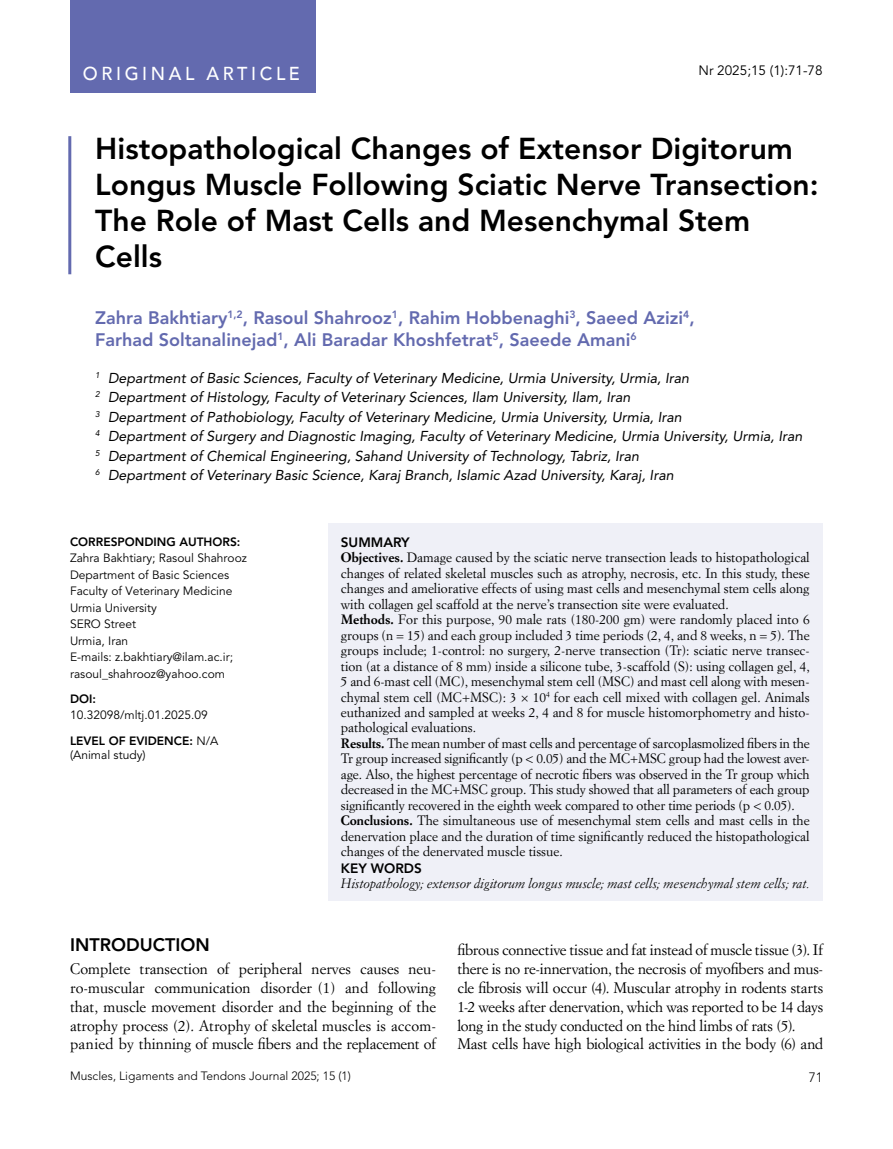
<style>
.page{position:relative;width:893px;height:1149px;background:#fff}
.page>*{position:absolute;margin:0;border:0;box-sizing:border-box;transform-origin:0 0}
.t1{font:800 30px/36px "Avenir LT Std";color:#000}
.t2{font:500 18.75px "Avenir";letter-spacing:.2em;color:#fff;scale:.96 1}
.t3{font:800 18px/22.5px "Avenir LT Std";color:#636aaf}
.t4{font:800 18px "Avenir LT Std";color:#000}
.t5{font:15px/18.8px "Simoncini Garamond Std";letter-spacing:-.015em;color:#000;text-align:justify}
.t6{font:italic 14.25px/19.5px "Avenir LT Std";color:#000}
.t7{font:13.5px "Avenir LT Std";color:#000}
.t8{font:800 13.5px "Avenir LT Std";color:#000}
.t9{font:300 13.5px "Avenir LT Std";color:#000}
.t10{font:13.35px/15.5px "Simoncini Garamond Std";color:#000}
.t11{font:italic 13.35px "Simoncini Garamond Std";letter-spacing:-.01em;color:#000}
.t12{font:12px/16.5px "Avenir LT Std";color:#000}
.t13{font:300 12px "Avenir LT Std";color:#000}
.t14{font:800 12px "Avenir LT Std";color:#000}
.s1{font-weight:800}
.s2{font-weight:700}
</style>
<div class="page">
<div style="left:70px;top:0;width:245px;height:92px;background:#636aaf"></div>
<div style="left:328px;top:523px;width:494px;height:377px;background:#eff0f7"></div>
<hr style="left:68px;top:136px;width:3px;height:138px;background:#636aaf">
<h2 class="t2" style="left:83px;top:57px;width:228px">ORIGINAL ARTICLE</h2>
<p class="t7" style="left:699px;top:63px;width:126px">Nr 2025;15 (1):71-78</p>
<h1 class="t1" style="left:95px;top:130px;width:725px">Histopathological Changes of Extensor Digitorum Longus Muscle Following Sciatic Nerve Transection:<br>The Role of Mast Cells and Mesenchymal Stem Cells</h1>
<h3 class="t3" style="left:95px;top:306px;width:601px">Zahra Bakhtiary<sup>1,2</sup>, Rasoul Shahrooz<sup>1</sup>, Rahim Hobbenaghi<sup>3</sup>, Saeed Azizi<sup>4</sup>,<br>Farhad Soltanalinejad<sup>1</sup>, Ali Baradar Khoshfetrat<sup>5</sup>, Saeede Amani<sup>6</sup></h3>
<p class="t6" style="left:95px;top:368px;width:709px"><sup>1</sup> Department of Basic Sciences, Faculty of Veterinary Medicine, Urmia University, Urmia, Iran<br><sup>2</sup> Department of Histology, Faculty of Veterinary Sciences, Ilam University, Ilam, Iran<br><sup>3</sup> Department of Pathobiology, Faculty of Veterinary Medicine, Urmia University, Urmia, Iran<br><sup>4</sup> Department of Surgery and Diagnostic Imaging, Faculty of Veterinary Medicine, Urmia University, Urmia, Iran <sup>5</sup> Department of Chemical Engineering, Sahand University of Technology, Tabriz, Iran<br><sup>6</sup> Department of Veterinary Basic Science, Karaj Branch, Islamic Azad University, Karaj, Iran</p>
<p class="t14" style="left:70px;top:534px;width:172px">CORRESPONDING AUTHORS:</p>
<p class="t12" style="left:70px;top:550px;width:178px">Zahra Bakhtiary; Rasoul Shahrooz<br>Department of Basic Sciences<br>Faculty of Veterinary Medicine<br>Urmia University<br>SERO Street<br>Urmia, Iran<br>E-mails: z.bakhtiary@ilam.ac.ir; rasoul_shahrooz@yahoo.com</p>
<p class="t14" style="left:70px;top:691px;width:27px">DOI:</p>
<p class="t12" style="left:70px;top:703px;width:150px;line-height:25px">10.32098/mltj.01.2025.09<br><span class="s1">LEVEL OF EVIDENCE:</span> N/A</p>
<p class="t12" style="left:70px;top:746px;width:77px">(Animal study)</p>
<p class="t8" style="left:341px;top:534px;width:70px">SUMMARY</p>
<p class="t10" style="left:341px;top:549px;width:470px"><span class="s2">Objectives.</span> Damage caused by the sciatic nerve transection leads to histopathological changes of related skeletal muscles such as atrophy, necrosis, etc. In this study, these changes and ameliorative effects of using mast cells and mesenchymal stem cells along with collagen gel scaffold at the nerve’s transection site were evaluated.<br><span class="s2">Methods.</span> For this purpose, 90 male rats (180-200 gm) were randomly placed into 6 groups (n = 15) and each group included 3 time periods (2, 4, and 8 weeks, n = 5). The groups include; 1-control: no surgery, 2-nerve transection (Tr): sciatic nerve transec&shy;tion (at a distance of 8 mm) inside a silicone tube, 3-scaffold (S): using collagen gel, 4, 5 and 6-mast cell (MC), mesenchymal stem cell (MSC) and mast cell along with mesen&shy;chymal stem cell (MC+MSC): 3 × 10<sup>4</sup> for each cell mixed with collagen gel. Animals euthanized and sampled at weeks 2, 4 and 8 for muscle histomorphometry and histo&shy;pathological evaluations.<br><span class="s2">Results.</span> The mean number of mast cells and percentage of sarcoplasmolized fibers in the Tr group increased significantly (p &lt; 0.05) and the MC+MSC group had the lowest aver&shy;age. Also, the highest percentage of necrotic fibers was observed in the Tr group which decreased in the MC+MSC group. This study showed that all parameters of each group significantly recovered in the eighth week compared to other time periods (p &lt; 0.05).<br><span class="s2">Conclusions.</span> The simultaneous use of mesenchymal stem cells and mast cells in the denervation place and the duration of time significantly reduced the histopathological changes of the denervated muscle tissue.</p>
<p class="t8" style="left:341px;top:859px;width:82px">KEY WORDS</p>
<p class="t11" style="left:341px;top:875px;width:470px">Histopathology; extensor digitorum longus muscle; mast cells; mesenchymal stem cells; rat.</p>
<h3 class="t4" style="left:70px;top:933px;width:141px">INTRODUCTION</h3>
<p class="t5" style="left:70px;top:959px;width:367px">Complete transection of peripheral nerves causes neu&shy;ro-muscular communication disorder (1) and following that, muscle movement disorder and the beginning of the atrophy process (2). Atrophy of skeletal muscles is accom&shy;panied by thinning of muscle fibers and the replacement of</p>
<p class="t5" style="left:457px;top:940px;width:367px;text-align:left">fibrous connective tissue and fat instead of muscle tissue (3). If there is no re-innervation, the necrosis of myofibers and mus&shy;cle fibrosis will occur (4). Muscular atrophy in rodents starts 1-2 weeks after denervation, which was reported to be 14 days long in the study conducted on the hind limbs of rats (5).<br>Mast cells have high biological activities in the body (6) and</p>
<p class="t13" style="left:70px;top:1068px;width:282px">Muscles, Ligaments and Tendons Journal 2025; 15 (1)</p>
<p class="t9" style="left:809px;top:1068px;width:16px">71</p>
</div>
